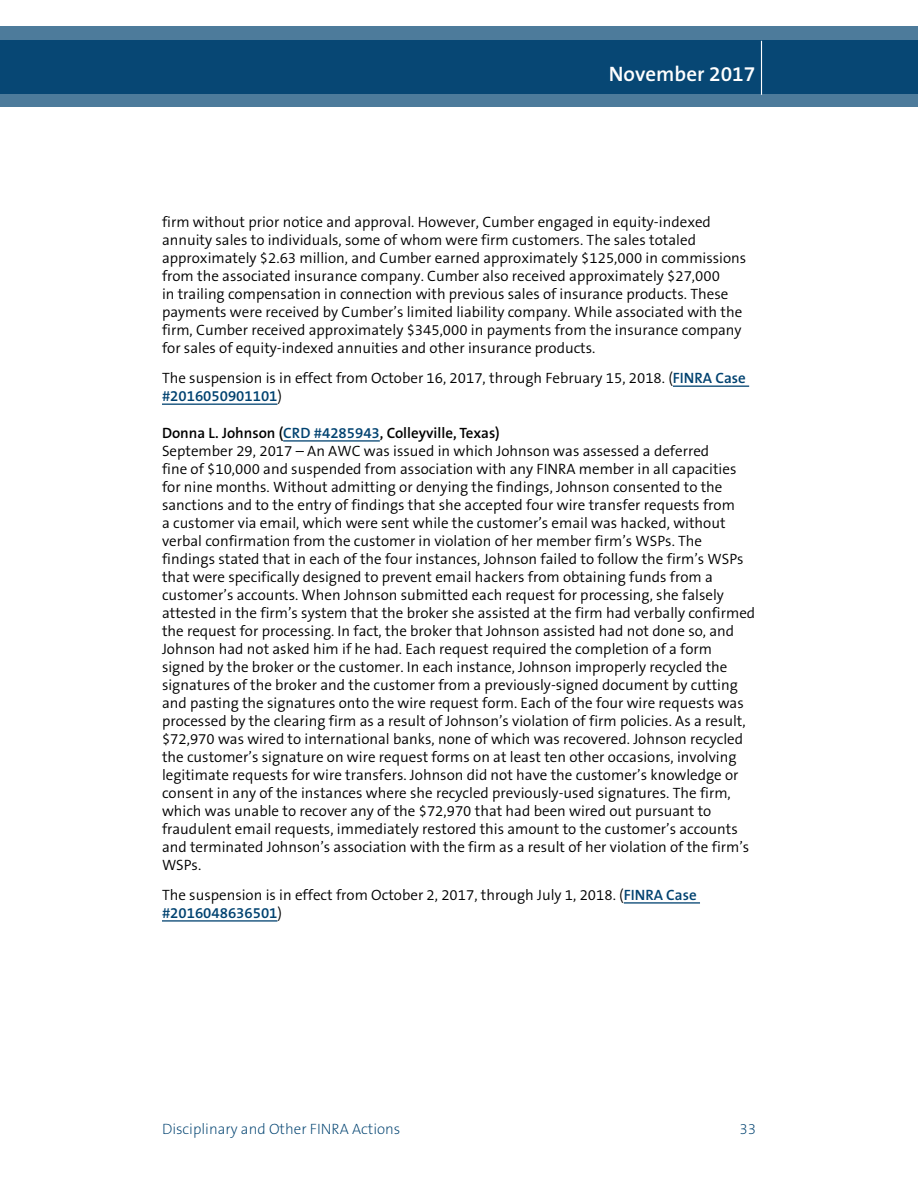
<style>
.page{position:relative;width:918px;height:1188px;background:#fff}
.page>*{position:absolute;margin:0;border:0;box-sizing:border-box;transform-origin:0 0}
.t1{font:600 21px "The Sans B6";color:#fff}
.t2{font:300 15px/18px "The Sans B4";color:#000}
.t3{font:600 15px "The Sans B6";color:#000}
.t4{font:200 15px "The Sans B2";color:#004270}
.t5{font:600 15px "The Sans B6";color:#004270}
.s1{font-family:"The Sans B6";font-weight:600;color:#004270}
.s2{font-family:"The Sans B4";font-weight:300;color:#000}
.s3{color:#004270}
</style>
<div class="page">
<svg style="left:0;top:26px;width:918px;height:81px;background:#1e5881"></svg>
<hr style="left:761px;top:41px;width:1px;height:54px;background:#fff">
<hr style="left:673px;top:386px;width:76px;height:1px;background:#004270">
<hr style="left:162px;top:404px;width:115px;height:1px;background:#004270">
<hr style="left:283px;top:440px;width:97px;height:2px;background:#004270">
<hr style="left:624px;top:902px;width:76px;height:2px;background:#004270">
<hr style="left:162px;top:920px;width:115px;height:2px;background:#004270">
<h1 class="t1" style="left:609px;top:62px;width:148px">November 2017</h1>
<p class="t2" style="left:162px;top:213px;width:586px">firm without prior notice and approval. However, Cumber engaged in equity-indexed annuity sales to individuals, some of whom were firm customers. The sales totaled approximately $2.63 million, and Cumber earned approximately $125,000 in commissions from the associated insurance company. Cumber also received approximately $27,000<br>in trailing compensation in connection with previous sales of insurance products. These payments were received by Cumber’s limited liability company. While associated with the firm, Cumber received approximately $345,000 in payments from the insurance company for sales of equity-indexed annuities and other insurance products.</p>
<p class="t2" style="left:162px;top:369px;width:585px">The suspension is in effect from October 16, 2017, through February 15, 2018. (<span class="s1">FINRA Case</span></p>
<p class="t5" style="left:162px;top:388px;width:122px">#2016050901101<span class="s2">)</span></p>
<p class="t3" style="left:162px;top:425px;width:339px">Donna L. Johnson (<span class="s3">CRD #4285943</span>, Colleyville, Texas)</p>
<p class="t2" style="left:162px;top:442px;width:595px">September 29, 2017 – An AWC was issued in which Johnson was assessed a deferred<br>fine of $10,000 and suspended from association with any FINRA member in all capacities for nine months. Without admitting or denying the findings, Johnson consented to the sanctions and to the entry of findings that she accepted four wire transfer requests from<br>a customer via email, which were sent while the customer’s email was hacked, without verbal confirmation from the customer in violation of her member firm’s WSPs. The findings stated that in each of the four instances, Johnson failed to follow the firm’s WSPs that were specifically designed to prevent email hackers from obtaining funds from a customer’s accounts. When Johnson submitted each request for processing, she falsely attested in the firm’s system that the broker she assisted at the firm had verbally confirmed the request for processing. In fact, the broker that Johnson assisted had not done so, and Johnson had not asked him if he had. Each request required the completion of a form signed by the broker or the customer. In each instance, Johnson improperly recycled the signatures of the broker and the customer from a previously-signed document by cutting and pasting the signatures onto the wire request form. Each of the four wire requests was processed by the clearing firm as a result of Johnson’s violation of firm policies. As a result, $72,970 was wired to international banks, none of which was recovered. Johnson recycled the customer’s signature on wire request forms on at least ten other occasions, involving legitimate requests for wire transfers. Johnson did not have the customer’s knowledge or consent in any of the instances where she recycled previously-used signatures. The firm, which was unable to recover any of the $72,970 that had been wired out pursuant to fraudulent email requests, immediately restored this amount to the customer’s accounts and terminated Johnson’s association with the firm as a result of her violation of the firm’s WSPs.</p>
<p class="t2" style="left:162px;top:886px;width:536px">The suspension is in effect from October 2, 2017, through July 1, 2018. (<span class="s1">FINRA Case</span></p>
<p class="t5" style="left:162px;top:905px;width:122px">#2016048636501<span class="s2">)</span></p>
<p class="t4" style="left:162px;top:1121px;width:240px">Disciplinary and Other FINRA Actions</p>
<p class="t4" style="left:740px;top:1121px;width:18px">33</p>
</div>
